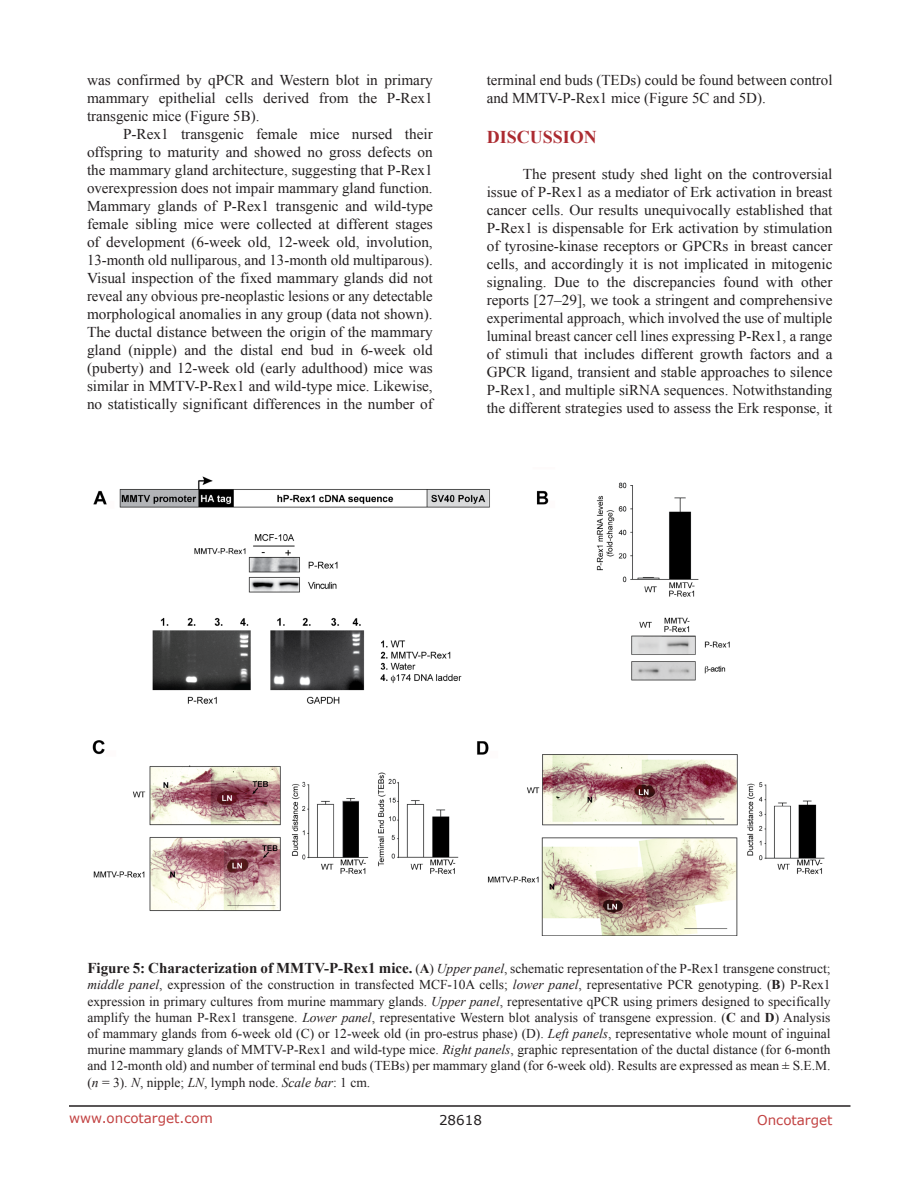
<style>
.page{position:relative;width:918px;height:1188px;background:#fff}
.page>*{position:absolute;margin:0;border:0;box-sizing:border-box;transform-origin:0 0}
.Heading{font:700 18px "Times New Roman";color:#ac2b31}
.BodyText{font:15px/18px "Times New Roman";color:#231f20;text-align:justify}
.Figuretrx{font:13.5px/16.2px "Times New Roman";color:#231f20;text-align:justify}
.t1{font:13.5px "Verdana";color:#c24141}
.t2{font:13.5px "Verdana";color:#231f20}
.s1{font-weight:700;font-size:15px}
.s2{font-weight:700}
.s3{font-style:italic}
</style>
<div class="page">
<hr style="left:69px;top:1105px;width:781px;height:2px;background:#231f20">
<img style="left:93px;top:476px;width:732px;height:460px">
<p class="BodyText" style="left:87px;top:71px;width:347px">was confirmed by qPCR and Western blot in primary mammary epithelial cells derived from the P-Rex1 transgenic mice (Figure 5B).</p>
<p class="BodyText" style="left:87px;top:125px;width:347px;text-indent:36px">P-Rex1 transgenic female mice nursed their offspring to maturity and showed no gross defects on the mammary gland architecture, suggesting that P-Rex1 overexpression does not impair mammary gland function.<br>Mammary glands of P-Rex1 transgenic and wild-type female sibling mice were collected at different stages of development (6-week old, 12-week old, involution, 13-month old nulliparous, and 13-month old multiparous).<br>Visual inspection of the fixed mammary glands did not reveal any obvious pre-neoplastic lesions or any detectable morphological anomalies in any group (data not shown).<br>The ductal distance between the origin of the mammary gland (nipple) and the distal end bud in 6-week old (puberty) and 12-week old (early adulthood) mice was similar in MMTV-P-Rex1 and wild-type mice. Likewise, no statistically significant differences in the number of</p>
<p class="BodyText" style="left:487px;top:71px;width:347px">terminal end buds (TEDs) could be found between control and MMTV-P-Rex1 mice (Figure 5C and 5D).</p>
<p class="Heading" style="left:487px;top:125px;width:112px">DISCUSSION</p>
<p class="BodyText" style="left:487px;top:165px;width:347px;text-indent:36px">The present study shed light on the controversial issue of P-Rex1 as a mediator of Erk activation in breast cancer cells. Our results unequivocally established that P-Rex1 is dispensable for Erk activation by stimulation of tyrosine-kinase receptors or GPCRs in breast cancer cells, and accordingly it is not implicated in mitogenic signaling. Due to the discrepancies found with other reports [27–29], we took a stringent and comprehensive experimental approach, which involved the use of multiple luminal breast cancer cell lines expressing P-Rex1, a range of stimuli that includes different growth factors and a GPCR ligand, transient and stable approaches to silence P-Rex1, and multiple siRNA sequences. Notwithstanding the different strategies used to assess the Erk response, it</p>
<p class="Figuretrx" style="left:87px;top:960px;width:745px"><span class="s1">Figure 5: Characterization of MMTV-P-Rex1 mice.</span> (<span class="s2">A</span>) <span class="s3">Upper panel</span>, schematic representation of the P-Rex1 transgene construct; <span class="s3">middle panel</span>, expression of the construction in transfected MCF-10A cells; <span class="s3">lower panel</span>, representative PCR genotyping. (<span class="s2">B</span>) P-Rex1 expression in primary cultures from murine mammary glands. <span class="s3">Upper panel</span>, representative qPCR using primers designed to specifically amplify the human P-Rex1 transgene. <span class="s3">Lower panel</span>, representative Western blot analysis of transgene expression. (<span class="s2">C</span> and <span class="s2">D</span>) Analysis of mammary glands from 6-week old (C) or 12-week old (in pro-estrus phase) (D). <span class="s3">Left panels</span>, representative whole mount of inguinal murine mammary glands of MMTV-P-Rex1 and wild-type mice. <span class="s3">Right panels</span>, graphic representation of the ductal distance (for 6-month and 12-month old) and number of terminal end buds (TEBs) per mammary gland (for 6-week old). Results are expressed as mean ± S.E.M. (<span class="s3">n</span> = 3). <span class="s3">N</span>, nipple; <span class="s3">LN</span>, lymph node. <span class="s3">Scale bar</span>: 1 cm.</p>
<p class="t1" style="left:69px;top:1109px;width:145px">www.oncotarget.com</p>
<p class="t2" style="left:439px;top:1111px;width:44px">28618</p>
<p class="t1" style="left:757px;top:1111px;width:77px">Oncotarget</p>
</div>
